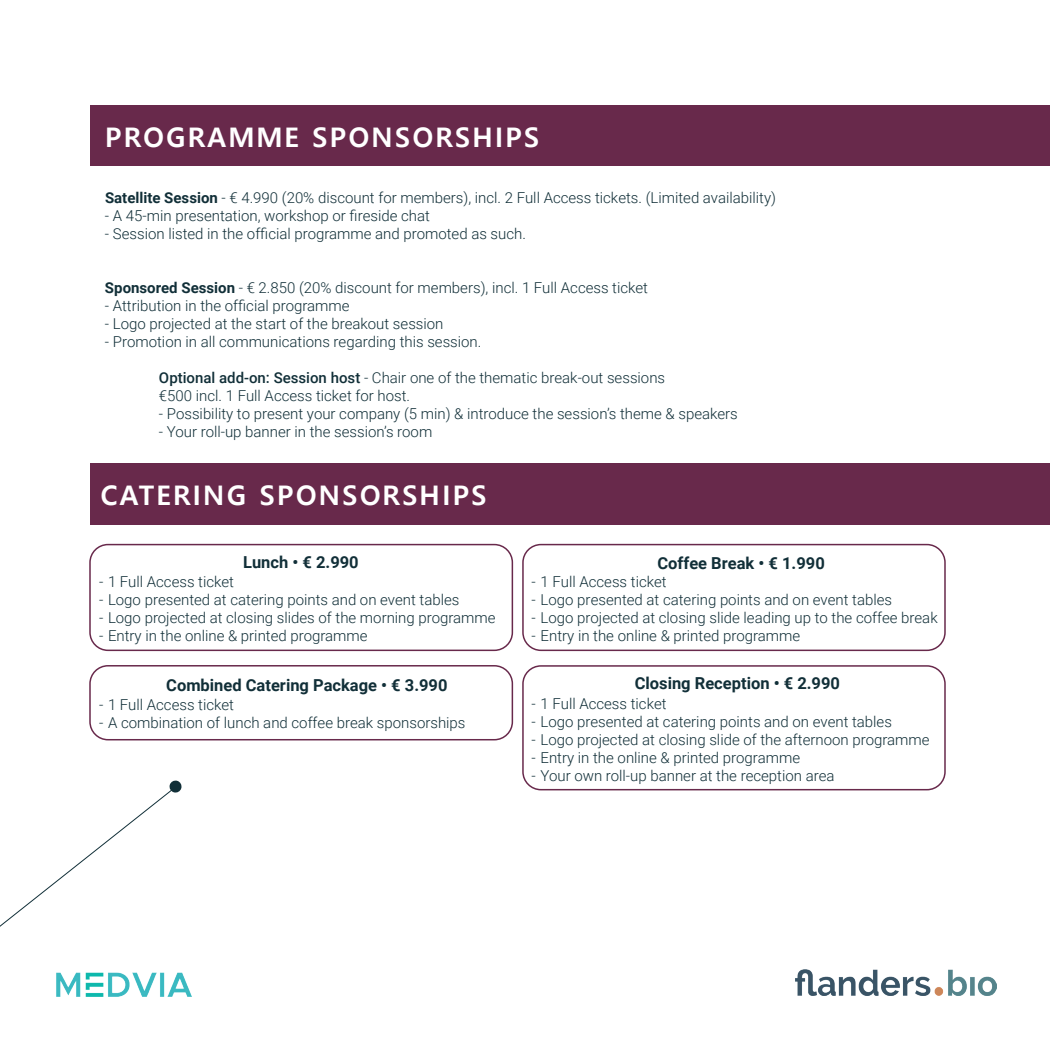
<style>
.page{position:relative;width:1050px;height:1050px;background:#fff}
.page>*{position:absolute;margin:0;border:0;box-sizing:border-box;transform-origin:0 0}
.t1{font:700 27px "Malgun Gothic";letter-spacing:.075em;color:#fff}
.t2{font:700 16.5px "Roboto";color:#112f38}
.t3{font:300 15px/18px "Roboto";color:#112f38}
.s1{font-weight:700}
.s2{font-weight:500}
</style>
<div class="page">
<div style="left:522px;top:665px;width:424px;height:125px;border:2px solid #68294b;border-radius:18px"></div>
<div style="left:89px;top:665px;width:424px;height:75px;border:2px solid #68294b;border-radius:18px"></div>
<div style="left:89px;top:544px;width:424px;height:107px;border:2px solid #68294b;border-radius:18px"></div>
<div style="left:90px;top:105px;width:960px;height:61px;background:#68294b"></div>
<div style="left:90px;top:464px;width:960px;height:61px;background:#68294b"></div>
<svg style="left:0;top:791px;width:169px;height:136px"></svg>
<svg style="left:169px;top:780px;width:13px;height:13px"></svg>
<img style="left:795px;top:970px;width:202px;height:26px">
<div style="left:522px;top:544px;width:424px;height:107px;border:2px solid #68294b;border-radius:18px"></div>
<img style="left:56px;top:972px;width:136px;height:25px">
<h1 class="t1" style="left:105px;top:121px;width:436px">PROGRAMME SPONSORSHIPS</h1>
<p class="t3" style="left:105px;top:188px;width:673px"><span class="s1">Satellite Session</span> - € 4.990 (20% discount for members), incl. 2 Full Access tickets. (Limited availability)</p>
<p class="t3" style="left:105px;top:206px;width:326px">- A 45-min presentation, workshop or fireside chat</p>
<p class="t3" style="left:105px;top:224px;width:423px">- Session listed in the official programme and promoted as such.</p>
<p class="t3" style="left:105px;top:278px;width:545px"><span class="s1">Sponsored Session</span> - € 2.850 (20% discount for members), incl. 1 Full Access ticket</p>
<p class="t3" style="left:105px;top:296px;width:246px">- Attribution in the official programme</p>
<p class="t3" style="left:105px;top:314px;width:340px">- Logo projected at the start of the breakout session</p>
<p class="t3" style="left:105px;top:332px;width:378px">- Promotion in all communications regarding this session.</p>
<p class="t3" style="left:159px;top:368px;width:508px"><span class="s2">Optional add-on: Session host</span> - Chair one of the thematic break-out sessions €500 incl. 1 Full Access ticket for host.</p>
<p class="t3" style="left:159px;top:404px;width:580px">- Possibility to present your company (5 min) &amp; introduce the session’s theme &amp; speakers</p>
<p class="t3" style="left:159px;top:422px;width:275px">- Your roll-up banner in the session’s room</p>
<h1 class="t1" style="left:101px;top:479px;width:388px">CATERING SPONSORSHIPS</h1>
<p class="t2" style="left:243px;top:551px;width:117px">Lunch • € 2.990</p>
<p class="t2" style="left:657px;top:551px;width:169px">Coffee Break • € 1.990</p>
<p class="t3" style="left:99px;top:572px;width:137px">- 1 Full Access ticket</p>
<p class="t3" style="left:99px;top:590px;width:362px">- Logo presented at catering points and on event tables</p>
<p class="t3" style="left:99px;top:608px;width:398px">- Logo projected at closing slides of the morning programme</p>
<p class="t3" style="left:99px;top:626px;width:270px">- Entry in the online &amp; printed programme</p>
<p class="t3" style="left:532px;top:572px;width:137px">- 1 Full Access ticket</p>
<p class="t3" style="left:532px;top:590px;width:362px">- Logo presented at catering points and on event tables</p>
<p class="t3" style="left:532px;top:608px;width:408px">- Logo projected at closing slide leading up to the coffee break</p>
<p class="t3" style="left:532px;top:626px;width:270px">- Entry in the online &amp; printed programme</p>
<p class="t2" style="left:166px;top:674px;width:283px">Combined Catering Package • € 3.990</p>
<p class="t2" style="left:635px;top:672px;width:207px">Closing Reception • € 2.990</p>
<p class="t3" style="left:99px;top:695px;width:137px">- 1 Full Access ticket</p>
<p class="t3" style="left:99px;top:713px;width:368px">- A combination of lunch and coffee break sponsorships</p>
<p class="t3" style="left:532px;top:694px;width:137px">- 1 Full Access ticket</p>
<p class="t3" style="left:532px;top:712px;width:362px">- Logo presented at catering points and on event tables</p>
<p class="t3" style="left:532px;top:730px;width:400px">- Logo projected at closing slide of the afternoon programme</p>
<p class="t3" style="left:532px;top:748px;width:270px">- Entry in the online &amp; printed programme</p>
<p class="t3" style="left:532px;top:766px;width:305px">- Your own roll-up banner at the reception area</p>
</div>
